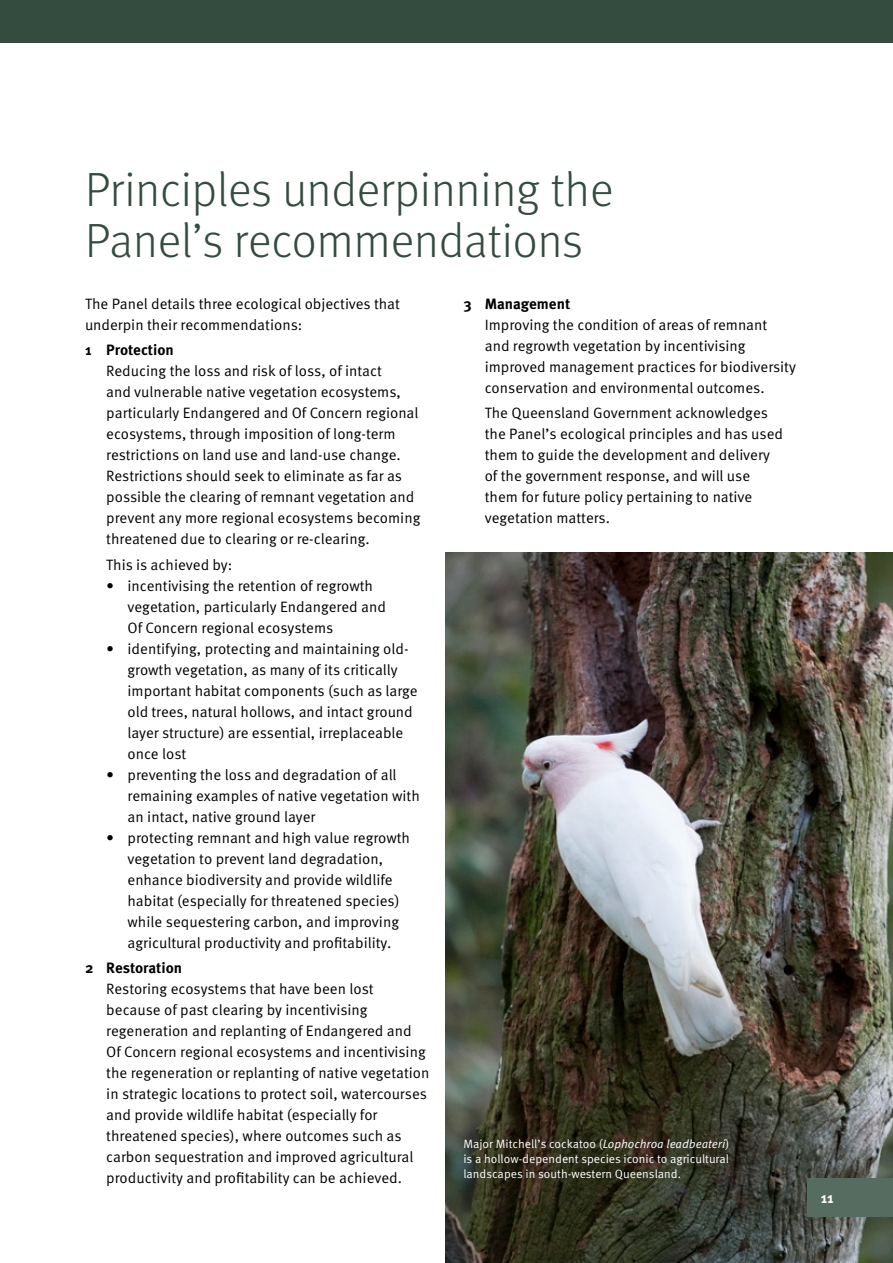
<style>
.page{position:relative;width:893px;height:1263px;background:#fff}
.page>*{position:absolute;margin:0;border:0;box-sizing:border-box;transform-origin:0 0}
.t1{font:300 48px/51px "Meta OT";color:#344b3f}
.t2{font:15px/21px "Meta OT Norm";color:#000}
.t3{font:700 15px "Meta OT";color:#000}
.t4{font:700 15px "Meta OT";color:#fff}
.t5{font:12px/15px "Meta OT Norm";color:#fff;text-align:justify}
.s1{font-family:"Meta OT Norm Ita"}
</style>
<div class="page">
<img style="left:445px;top:553px;width:448px;height:710px">
<div style="left:808px;top:1178px;width:85px;height:38px;background:#566c60"></div>
<div style="left:0;top:0;width:893px;height:43px;background:#344b3f"></div>
<h1 class="t1" style="left:85px;top:165px;width:530px">Principles underpinning the<br>Panel’s recommendations</h1>
<p class="t2" style="left:85px;top:293px;width:316px">The Panel details three ecological objectives that underpin their recommendations:</p>
<p class="t3" style="left:85px;top:340px;width:90px">1 Protection</p>
<p class="t2" style="left:106px;top:361px;width:316px">Reducing the loss and risk of loss, of intact<br>and vulnerable native vegetation ecosystems, particularly Endangered and Of Concern regional ecosystems, through imposition of long-term restrictions on land use and land-use change.<br>Restrictions should seek to eliminate as far as possible the clearing of remnant vegetation and prevent any more regional ecosystems becoming threatened due to clearing or re-clearing.</p>
<p class="t2" style="left:106px;top:554px;width:128px">This is achieved by:</p>
<p class="t2" style="left:106px;top:575px;width:268px">∙ incentivising the retention of regrowth</p>
<p class="t2" style="left:128px;top:596px;width:260px">vegetation, particularly Endangered and</p>
<p class="t2" style="left:128px;top:617px;width:207px">Of Concern regional ecosystems</p>
<p class="t2" style="left:106px;top:638px;width:304px">∙ identifying, protecting and maintaining old-</p>
<p class="t2" style="left:128px;top:659px;width:272px">growth vegetation, as many of its critically</p>
<p class="t2" style="left:128px;top:680px;width:292px">important habitat components (such as large</p>
<p class="t2" style="left:128px;top:701px;width:287px">old trees, natural hollows, and intact ground</p>
<p class="t2" style="left:128px;top:722px;width:277px">layer structure) are essential, irreplaceable</p>
<p class="t2" style="left:128px;top:743px;width:60px">once lost</p>
<p class="t2" style="left:106px;top:764px;width:292px">∙ preventing the loss and degradation of all</p>
<p class="t2" style="left:128px;top:785px;width:294px">remaining examples of native vegetation with</p>
<p class="t2" style="left:128px;top:806px;width:189px">an intact, native ground layer</p>
<p class="t2" style="left:106px;top:827px;width:305px">∙ protecting remnant and high value regrowth</p>
<p class="t2" style="left:128px;top:848px;width:257px">vegetation to prevent land degradation,</p>
<p class="t2" style="left:128px;top:869px;width:267px">enhance biodiversity and provide wildlife</p>
<p class="t2" style="left:128px;top:890px;width:274px">habitat (especially for threatened species)</p>
<p class="t2" style="left:128px;top:911px;width:273px">while sequestering carbon, and improving</p>
<p class="t2" style="left:128px;top:932px;width:265px">agricultural productivity and profitability.</p>
<p class="t3" style="left:85px;top:958px;width:99px">2 Restoration</p>
<p class="t2" style="left:106px;top:978px;width:325px">Restoring ecosystems that have been lost because of past clearing by incentivising regeneration and replanting of Endangered and Of Concern regional ecosystems and incentivising the regeneration or replanting of native vegetation in strategic locations to protect soil, watercourses and provide wildlife habitat (especially for threatened species), where outcomes such as carbon sequestration and improved agricultural productivity and profitability can be achieved.</p>
<p class="t3" style="left:463px;top:294px;width:108px">3 Management</p>
<p class="t2" style="left:485px;top:314px;width:313px">Improving the condition of areas of remnant<br>and regrowth vegetation by incentivising improved management practices for biodiversity conservation and environmental outcomes.</p>
<p class="t2" style="left:485px;top:403px;width:300px">The Queensland Government acknowledges the Panel’s ecological principles and has used them to guide the development and delivery of the government response, and will use them for future policy pertaining to native vegetation matters.</p>
<p class="t5" style="left:463px;top:1136px;width:267px">Major Mitchell’s cockatoo (<span class="s1">Lophochroa leadbeateri</span>) is a hollow-dependent species iconic to agricultural landscapes in south-western Queensland.</p>
<p class="t4" style="left:821px;top:1188px;width:14px">11</p>
</div>
